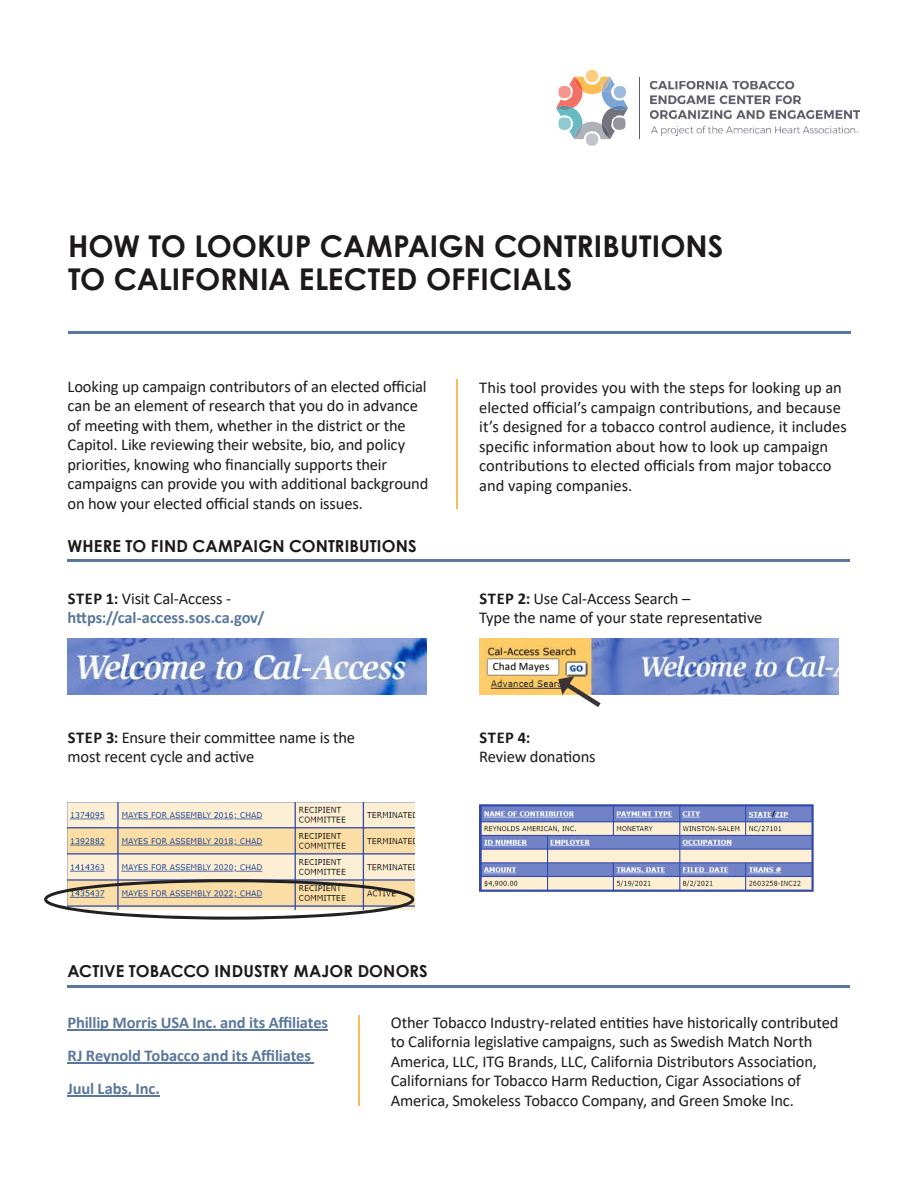
<style>
.page{position:relative;width:918px;height:1188px;background:#fff}
.page>*{position:absolute;margin:0;border:0;box-sizing:border-box;transform-origin:0 0}
.t1{font:700 30px/33px "Century Gothic";color:#1c191b}
.t2{font:16.5px/19.5px "Calibri";letter-spacing:-.01em;color:#1c191b}
.t3{font:700 16.5px/33px "Calibri";letter-spacing:-.01em;color:#5a779e}
.t4{font:700 16.5px "Century Gothic";letter-spacing:.01em;color:#1c191b}
.t5{font:700 16.5px "Calibri";color:#1c191b}
.t6{font:11.25px "Calibri";letter-spacing:.01em;color:#000}
.s1{color:#1c191b}
.s2{font-weight:400;color:#1c191b}
.s3{font-weight:700}
</style>
<div class="page">
<img style="left:68px;top:639px;width:359px;height:56px">
<img style="left:68px;top:802px;width:347px;height:107px">
<img style="left:479px;top:639px;width:359px;height:56px">
<img style="left:480px;top:804px;width:334px;height:88px">
<hr style="left:68px;top:559px;width:782px;height:3px;background:#5a779e">
<hr style="left:68px;top:985px;width:782px;height:3px;background:#5a779e">
<hr style="left:457px;top:379px;width:1px;height:129px;background:#fbba59">
<hr style="left:359px;top:1015px;width:1px;height:91px;background:#fbba59">
<hr style="left:68px;top:1029px;width:260px;height:1px;background:#5a779e">
<hr style="left:68px;top:1062px;width:246px;height:1px;background:#5a779e">
<hr style="left:68px;top:1095px;width:92px;height:1px;background:#5a779e">
<svg style="left:558px;top:676px;width:43px;height:31px"></svg>
<svg style="left:44px;top:879px;width:370px;height:41px"></svg>
<hr style="left:68px;top:331px;width:783px;height:3px;background:#5a779e">
<img style="left:650px;top:81px;width:210px;height:54px">
<hr style="left:639px;top:77px;width:1px;height:62px;background:#5d5c6a">
<svg style="left:556px;top:70px;width:72px;height:76px"></svg>
<img style="left:602px;top:77px;width:8px;height:14px">
<h1 class="t1" style="left:68px;top:229px;width:657px">HOW TO LOOKUP CAMPAIGN CONTRIBUTIONS<br>TO CALIFORNIA ELECTED OFFICIALS</h1>
<p class="t2" style="left:68px;top:376px;width:362px">Looking up campaign contributors of an elected official can be an element of research that you do in advance of meeting with them, whether in the district or the Capitol. Like reviewing their website, bio, and policy priorities, knowing who financially supports their campaigns can provide you with additional background on how your elected official stands on issues.</p>
<p class="t4" style="left:68px;top:536px;width:351px">WHERE TO FIND CAMPAIGN CONTRIBUTIONS</p>
<p class="t3" style="left:68px;top:588px;width:198px;line-height:19.5px"><span class="s1">STEP 1:</span> <span class="s2">Visit Cal-Access - </span>https://cal-access.sos.ca.gov/</p>
<p class="t2" style="left:68px;top:727px;width:289px"><span class="s3">STEP 3:</span> Ensure their committee name is the most recent cycle and active</p>
<p class="t2" style="left:479px;top:378px;width:369px">This tool provides you with the steps for looking up an elected official’s campaign contributions, and because it’s designed for a tobacco control audience, it includes specific information about how to look up campaign contributions to elected officials from major tobacco and vaping companies.</p>
<p class="t2" style="left:479px;top:588px;width:285px"><span class="s3">STEP 2:</span> Use Cal-Access Search –<br>Type the name of your state representative</p>
<p class="t6" style="left:493px;top:659px;width:58px">Chad Mayes</p>
<p class="t5" style="left:480px;top:726px;width:52px">STEP 4:</p>
<p class="t2" style="left:479px;top:747px;width:118px">Review donations</p>
<p class="t4" style="left:68px;top:960px;width:362px">ACTIVE TOBACCO INDUSTRY MAJOR DONORS</p>
<p class="t2" style="left:391px;top:1012px;width:449px">Other Tobacco Industry-related entities have historically contributed to California legislative campaigns, such as Swedish Match North America, LLC, ITG Brands, LLC, California Distributors Association, Californians for Tobacco Harm Reduction, Cigar Associations of America, Smokeless Tobacco Company, and Green Smoke Inc.</p>
<p class="t3" style="left:68px;top:1006px;width:262px">Phillip Morris USA Inc. and its Affiliates<br>RJ Reynold Tobacco and its Affiliates<br>Juul Labs, Inc.</p>
</div>
